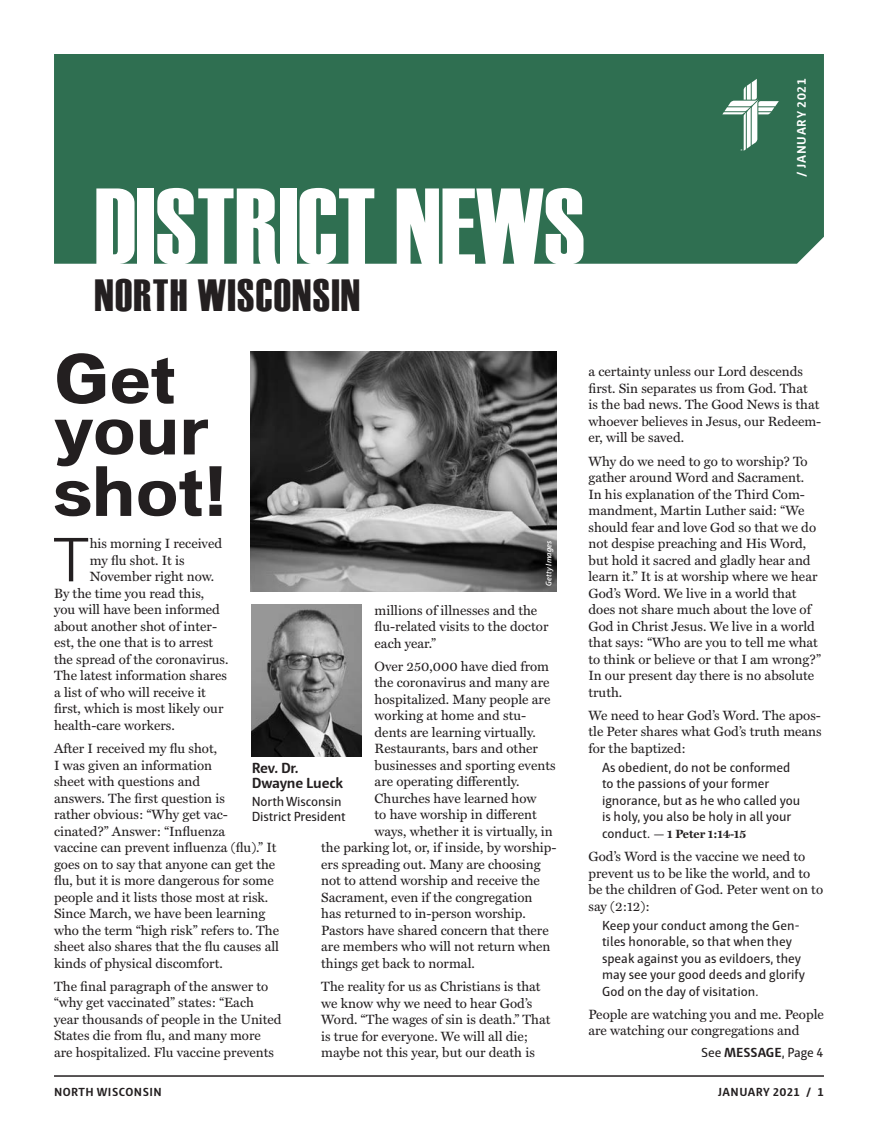
<style>
.page{position:relative;width:878px;height:1141px;background:#fff}
.page>*{position:absolute;margin:0;border:0;box-sizing:border-box;transform-origin:0 0}
.t1{font:108px "Haettenschweiler";color:#fff}
.Body_Text{font:700 64.5px/51px "Vonnes";color:#231f20}
.Body_Text-2{font:100 56.4px "Vonnes";color:#231f20}
.District_Locations_M{font:45px "Haettenschweiler";letter-spacing:.03em;color:#231f20}
.Photo_Text{font:700 15px/15px "Haptic";letter-spacing:-.01em;color:#231f20}
.Body_Text-3{font:13.5px/16.5px "Miller Text";color:#231f20}
.Body_Text-4{font:13.5px/16.5px "Haptic";color:#231f20}
.Headline{font:13.5px "Haptic";color:#231f20}
.Date_Masthead{font:700 12.75px "Haptic";letter-spacing:.06em;color:#fff}
.t2{font:700 12px "Haptic";letter-spacing:.04em;color:#231f20}
.Body_Text-5{font:700 12px "Miller Text";color:#231f20}
.Photo_Credit{font:italic 600 8.25px "Haptic";color:#fff}
.s1{font-family:"Haptic";font-weight:400;font-size:13.5px}
.s2{font-weight:700}
</style>
<div class="page">
<div style="left:54px;top:54px;width:770px;height:210px;background:#2f6f51"></div>
<hr style="left:54px;top:1075px;width:770px;height:2px;background:#231f20">
<svg style="left:722px;top:79px;width:56px;height:72px"></svg>
<img style="left:251px;top:351px;width:305px;height:241px">
<img style="left:252px;top:604px;width:109px;height:153px">
<h1 class="t1" style="left:94px;top:165px;width:492px">DISTRICT NEWS</h1>
<p class="District_Locations_M" style="left:94px;top:270px;width:267px">NORTH WISCONSIN</p>
<p class="Date_Masthead" style="left:794px;top:177px;width:101px;rotate:-90deg">/ JANUARY 2021</p>
<p class="Body_Text" style="left:54px;top:354px;width:157px">Get your</p>
<p class="Body_Text" style="left:54px;top:466px;width:173px">shot!</p>
<p class="Body_Text-2" style="left:52px;top:527px;width:39px">T</p>
<p class="Body_Text-3" style="left:90px;top:536px;width:134px">his morning I received</p>
<p class="Photo_Credit" style="left:543px;top:586px;width:47px;rotate:-90deg">Getty Images</p>
<p class="Body_Text-3" style="left:90px;top:552px;width:96px">my flu shot. It is</p>
<p class="Body_Text-3" style="left:90px;top:569px;width:126px">November right now.</p>
<p class="Body_Text-3" style="left:54px;top:585px;width:152px">By the time you read this,</p>
<p class="Body_Text-3" style="left:54px;top:602px;width:167px">you will have been informed</p>
<p class="Body_Text-3" style="left:54px;top:618px;width:164px">about another shot of inter-</p>
<p class="Body_Text-3" style="left:54px;top:635px;width:161px">est, the one that is to arrest</p>
<p class="Body_Text-3" style="left:54px;top:651px;width:176px">the spread of the coronavirus.</p>
<p class="Body_Text-3" style="left:54px;top:668px;width:175px">The latest information shares</p>
<p class="Body_Text-3" style="left:54px;top:684px;width:153px">a list of who will receive it</p>
<p class="Body_Text-3" style="left:54px;top:701px;width:171px">first, which is most likely our</p>
<p class="Body_Text-3" style="left:54px;top:717px;width:122px">health-care workers.</p>
<p class="Body_Text-3" style="left:54px;top:740px;width:227px">After I received my flu shot,<br>I was given an information<br>sheet with questions and<br>answers. The first question is<br>rather obvious: “Why get vac&shy;cinated?” Answer: “Influenza<br>vaccine can prevent influenza (flu).” It goes on to say that anyone can get the flu, but it is more dangerous for some people and it lists those most at risk.<br>Since March, we have been learning who the term “high risk” refers to. The sheet also shares that the flu causes all kinds of physical discomfort.</p>
<p class="Body_Text-3" style="left:54px;top:978px;width:229px">The final paragraph of the answer to “why get vaccinated” states: “Each year thousands of people in the United States die from flu, and many more are hospitalized. Flu vaccine prevents</p>
<p class="Body_Text-3" style="left:374px;top:602px;width:175px">millions of illnesses and the flu-related visits to the doctor each year.”</p>
<p class="Body_Text-3" style="left:374px;top:658px;width:176px">Over 250,000 have died from</p>
<p class="Body_Text-3" style="left:374px;top:675px;width:176px">the coronavirus and many are</p>
<p class="Body_Text-3" style="left:374px;top:691px;width:177px">hospitalized. Many people are</p>
<p class="Body_Text-3" style="left:374px;top:708px;width:153px">working at home and stu-</p>
<p class="Body_Text-3" style="left:374px;top:724px;width:163px">dents are learning virtually.</p>
<p class="Body_Text-3" style="left:374px;top:741px;width:165px">Restaurants, bars and other</p>
<p class="Body_Text-3" style="left:374px;top:757px;width:182px">businesses and sporting events</p>
<p class="Body_Text-3" style="left:374px;top:774px;width:147px">are operating differently.</p>
<p class="Body_Text-3" style="left:374px;top:790px;width:163px">Churches have learned how</p>
<p class="Body_Text-3" style="left:374px;top:807px;width:164px">to have worship in different</p>
<p class="Body_Text-3" style="left:374px;top:823px;width:180px">ways, whether it is virtually, in</p>
<p class="Body_Text-3" style="left:321px;top:840px;width:237px">the parking lot, or, if inside, by worship-</p>
<p class="Body_Text-3" style="left:321px;top:856px;width:221px">ers spreading out. Many are choosing</p>
<p class="Body_Text-3" style="left:321px;top:873px;width:220px">not to attend worship and receive the</p>
<p class="Body_Text-3" style="left:321px;top:889px;width:213px">Sacrament, even if the congregation</p>
<p class="Body_Text-3" style="left:321px;top:906px;width:206px">has returned to in-person worship.</p>
<p class="Body_Text-3" style="left:321px;top:922px;width:229px">Pastors have shared concern that there</p>
<p class="Body_Text-3" style="left:321px;top:939px;width:231px">are members who will not return when</p>
<p class="Body_Text-3" style="left:321px;top:955px;width:155px">things get back to normal.</p>
<p class="Body_Text-3" style="left:321px;top:978px;width:231px">The reality for us as Christians is that we know why we need to hear God’s Word. “The wages of sin is death.” That is true for everyone. We will all die; maybe not this year, but our death is</p>
<p class="Photo_Text" style="left:252px;top:761px;width:93px">Rev. Dr.<br>Dwayne Lueck</p>
<p class="Body_Text-4" style="left:252px;top:794px;width:96px;line-height:15px">North Wisconsin<br>District President</p>
<p class="Body_Text-3" style="left:588px;top:364px;width:234px">a certainty unless our Lord descends first. Sin separates us from God. That<br>is the bad news. The Good News is that whoever believes in Jesus, our Redeem&shy;er, will be saved.</p>
<p class="Body_Text-3" style="left:588px;top:453px;width:234px">Why do we need to go to worship? To gather around Word and Sacrament.<br>In his explanation of the Third Com&shy;mandment, Martin Luther said: “We should fear and love God so that we do not despise preaching and His Word, but hold it sacred and gladly hear and learn it.” It is at worship where we hear God’s Word. We live in a world that does not share much about the love of God in Christ Jesus. We live in a world that says: “Who are you to tell me what to think or believe or that I am wrong?” In our present day there is no absolute truth.</p>
<p class="Body_Text-3" style="left:588px;top:707px;width:235px;text-align:justify">We need to hear God’s Word. The apos&shy;tle Peter shares what God’s truth means for the baptized:</p>
<p class="Body_Text-4" style="left:602px;top:759px;width:200px">As obedient, do not be conformed to the passions of your former ignorance, but as he who called you is holy, you also be holy in all your</p>
<p class="Body_Text-5" style="left:602px;top:827px;width:146px"><span class="s1">conduct.</span> — 1 Peter 1:14-15</p>
<p class="Body_Text-3" style="left:588px;top:849px;width:236px">God’s Word is the vaccine we need to prevent us to be like the world, and to be the children of God. Peter went on to say (2:12):</p>
<p class="Body_Text-4" style="left:602px;top:917px;width:204px">Keep your conduct among the Gen&shy;tiles honorable, so that when they speak against you as evildoers, they may see your good deeds and glorify God on the day of visitation.</p>
<p class="Body_Text-3" style="left:588px;top:1006px;width:237px">People are watching you and me. People are watching our congregations and</p>
<p class="Headline" style="left:701px;top:1044px;width:124px">See <span class="s2">MESSAGE</span>, Page 4</p>
<p class="t2" style="left:54px;top:1084px;width:109px">NORTH WISCONSIN</p>
<p class="t2" style="left:718px;top:1084px;width:107px">JANUARY 2021 / 1</p>
</div>
